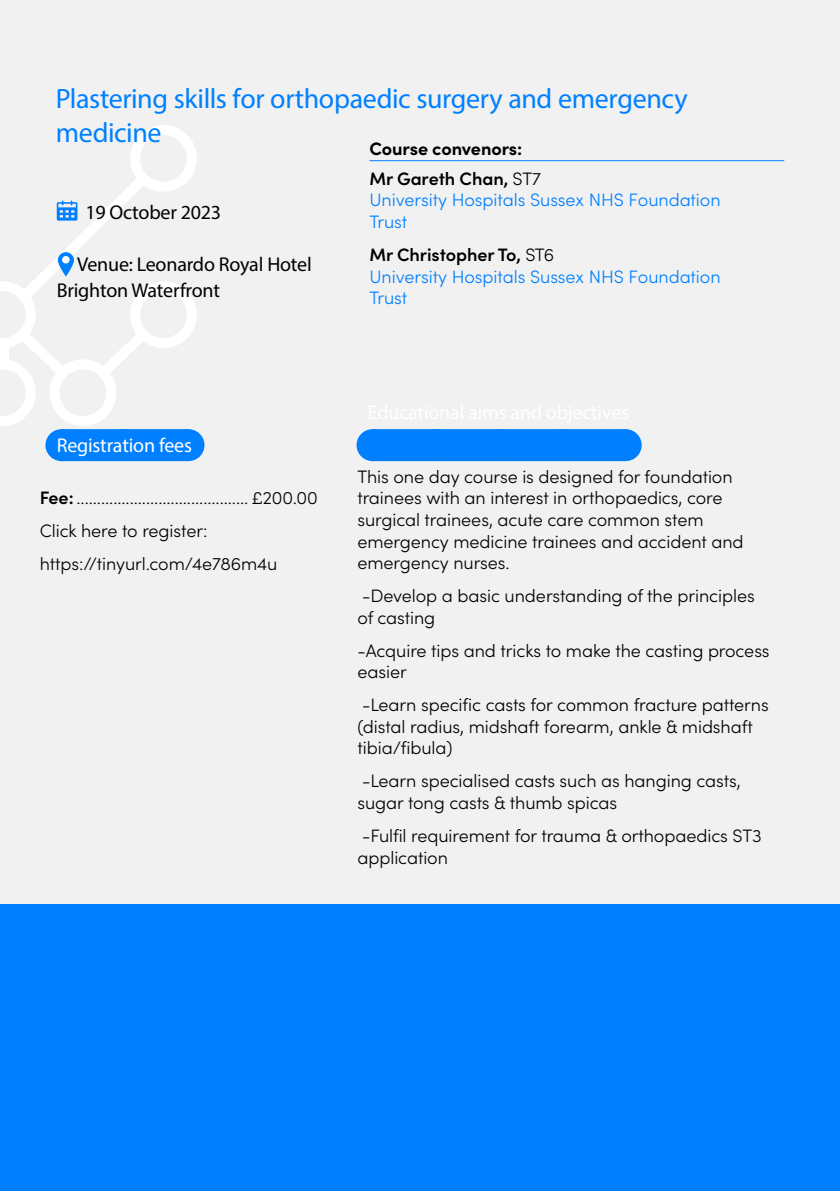
<style>
.page{position:relative;width:840px;height:1191px;background:#fff}
.page>*{position:absolute;margin:0;border:0;box-sizing:border-box;transform-origin:0 0}
.H2_-_Black{font:28px/33.6px "Myriad Pro";letter-spacing:-.01em;color:#0080ff}
.H4_-_Black{font:20px/26px "Myriad Pro";letter-spacing:-.01em;color:#000}
.H3_-_ORUK_Blue{font:20px "Myriad Pro";letter-spacing:-.01em;color:#fff}
.P_-_Black{font:300 18px/21.6px "Sofia Pro";letter-spacing:-.005em;color:#000}
.H3_-_ORUK_Blue-2{font:300 18px/21.6px "Sofia Pro";letter-spacing:-.005em;color:#0080ff}
.H5_-_Black{font:700 18px "Sofia Pro";letter-spacing:-.005em;color:#000}
.s1{font-weight:600;color:#000}
.s2{color:#000}
.s3{font-weight:600}
</style>
<div class="page">
<div style="left:0;top:0;width:839px;height:1191px;background:#f1f1f1"></div>
<div style="left:0;top:904px;width:839px;height:287px;background:#0080ff"></div>
<svg style="left:0;top:125px;width:197px;height:337px"></svg>
<svg style="left:57px;top:200px;width:20px;height:21px"></svg>
<svg style="left:58px;top:252px;width:16px;height:25px"></svg>
<div style="left:61px;top:429px;width:126px;height:32px;background:#0080ff"></div>
<svg style="left:127px;top:429px;width:29px;height:1px"></svg>
<hr style="left:187px;top:429px;width:1px;height:32px;background:#0080ff">
<hr style="left:369px;top:160px;width:414px;height:1px;background:#0080ff">
<div style="left:372px;top:429px;width:252px;height:32px;background:#0080ff"></div>
<svg style="left:438px;top:429px;width:155px;height:1px"></svg>
<hr style="left:624px;top:429px;width:1px;height:32px;background:#0080ff">
<p class="H2_-_Black" style="left:56px;top:82px;width:633px">Plastering skills for orthopaedic surgery and emergency medicine</p>
<p class="H5_-_Black" style="left:369px;top:135px;width:154px">Course convenors:</p>
<p class="H4_-_Black" style="left:85px;top:199px;width:137px">19 October 2023</p>
<p class="H4_-_Black" style="left:57px;top:251px;width:256px;text-indent:20px">Venue: Leonardo Royal Hotel<br>Brighton Waterfront</p>
<p class="H3_-_ORUK_Blue-2" style="left:369px;top:167px;width:352px"><span class="s1">Mr Gareth Chan,</span> <span class="s2">ST7<br></span>University Hospitals Sussex NHS Foundation<br>Trust</p>
<p class="H3_-_ORUK_Blue-2" style="left:369px;top:243px;width:352px"><span class="s1">Mr Christopher To,</span> <span class="s2">ST6<br></span>University Hospitals Sussex NHS Foundation<br>Trust</p>
<p class="H3_-_ORUK_Blue" style="left:57px;top:433px;width:137px">Registration fees</p>
<p class="P_-_Black" style="left:40px;top:486px;width:279px"><span class="s3">Fee:</span> .......................................... £200.00</p>
<p class="P_-_Black" style="left:40px;top:519px;width:169px">Click here to register:</p>
<p class="P_-_Black" style="left:40px;top:552px;width:239px">https://tinyurl.com/4e786m4u</p>
<p class="P_-_Black" style="left:357px;top:464px;width:387px">This one day course is designed for foundation trainees with an interest in orthopaedics, core surgical trainees, acute care common stem emergency medicine trainees and accident and emergency nurses.</p>
<p class="P_-_Black" style="left:357px;top:584px;width:398px">-Develop a basic understanding of the principles of casting</p>
<p class="P_-_Black" style="left:357px;top:638px;width:413px">-Acquire tips and tricks to make the casting process easier</p>
<p class="P_-_Black" style="left:357px;top:693px;width:412px">-Learn specific casts for common fracture patterns (distal radius, midshaft forearm, ankle &amp; midshaft tibia/fibula)</p>
<p class="P_-_Black" style="left:357px;top:769px;width:384px">-Learn specialised casts such as hanging casts, sugar tong casts &amp; thumb spicas</p>
<p class="P_-_Black" style="left:357px;top:824px;width:405px">-Fulfil requirement for trauma &amp; orthopaedics ST3 application</p>
</div>
